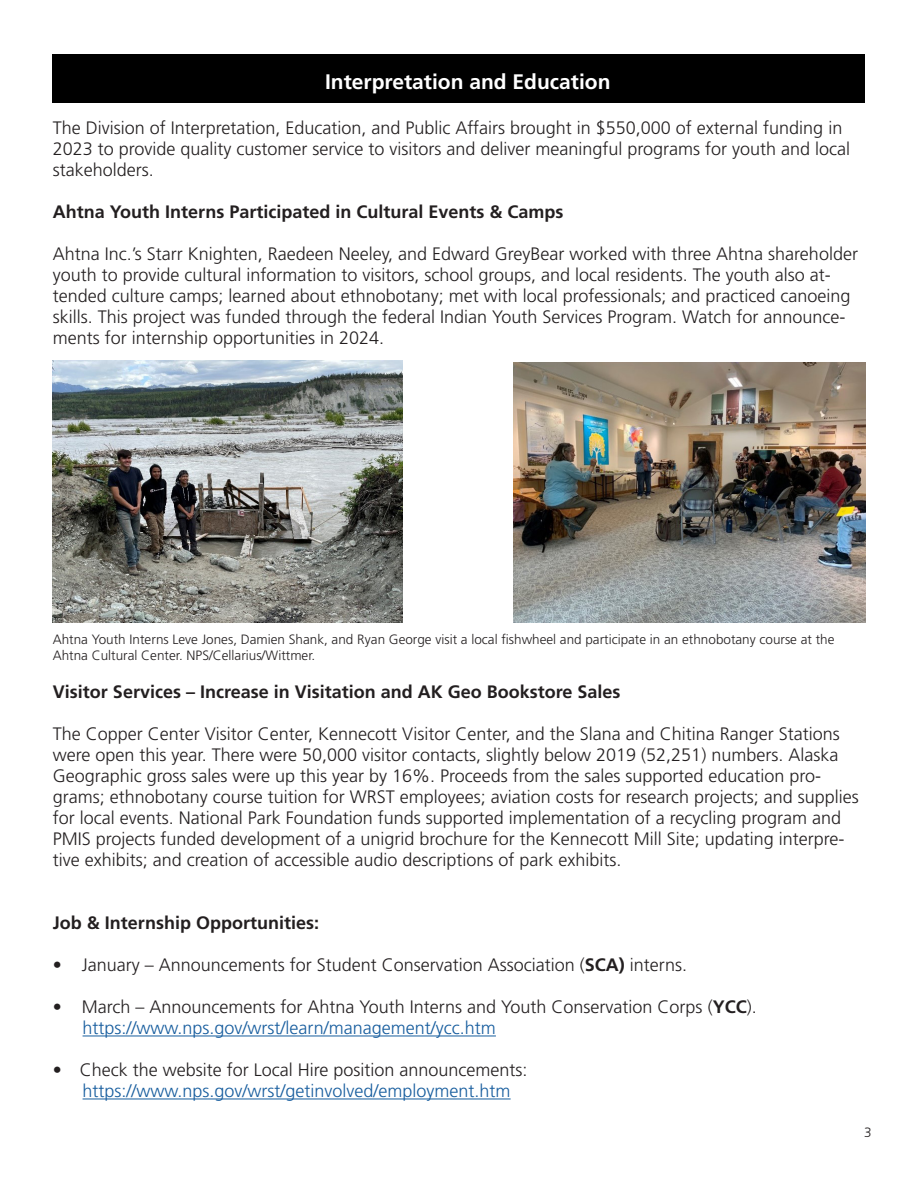
<style>
.page{position:relative;width:918px;height:1188px;background:#fff}
.page>*{position:absolute;margin:0;border:0;box-sizing:border-box;transform-origin:0 0}
.t1{font:700 21px "Frutiger LT Std";color:#fff}
.t2{font:300 18px/21px "Frutiger LT Std";color:#231f20}
.t3{font:700 18px "Frutiger LT Std";color:#231f20}
.t4{font:300 18px "Frutiger LT Std";color:#175d9e}
.t5{font:300 13.5px/16.5px "Frutiger LT Std";color:#231f20}
.s1{font-weight:700}
.s2{color:#175d9e}
</style>
<div class="page">
<hr style="left:83px;top:1036px;width:413px;height:1px;background:#175d9e">
<hr style="left:83px;top:1099px;width:428px;height:1px;background:#175d9e">
<div style="left:53px;top:54px;width:812px;height:48px;background:#000"></div>
<img style="left:53px;top:361px;width:350px;height:262px">
<img style="left:513px;top:363px;width:352px;height:260px">
<p class="t1" style="left:325px;top:69px;width:287px">Interpretation and Education</p>
<p class="t2" style="left:53px;top:117px;width:799px">The Division of Interpretation, Education, and Public Affairs brought in $550,000 of external funding in<br>2023 to provide quality customer service to visitors and deliver meaningful programs for youth and local stakeholders.</p>
<p class="t3" style="left:53px;top:201px;width:512px">Ahtna Youth Interns Participated in Cultural Events &amp; Camps</p>
<p class="t2" style="left:53px;top:243px;width:807px">Ahtna Inc.’s Starr Knighten, Raedeen Neeley, and Edward GreyBear worked with three Ahtna shareholder youth to provide cultural information to visitors, school groups, and local residents. The youth also at&shy;tended culture camps; learned about ethnobotany; met with local professionals; and practiced canoeing skills. This project was funded through the federal Indian Youth Services Program. Watch for announce&shy;ments for internship opportunities in 2024.</p>
<p class="t5" style="left:53px;top:631px;width:783px">Ahtna Youth Interns Leve Jones, Damien Shank, and Ryan George visit a local fshwheel and participate in an ethnobotany course at the<br>Ahtna Cultural Center. NPS/Cellarius/Wittmer.</p>
<p class="t3" style="left:53px;top:681px;width:569px">Visitor Services – Increase in Visitation and AK Geo Bookstore Sales</p>
<p class="t2" style="left:53px;top:724px;width:808px">The Copper Center Visitor Center, Kennecott Visitor Center, and the Slana and Chitina Ranger Stations were open this year. There were 50,000 visitor contacts, slightly below 2019 (52,251) numbers. Alaska Geographic gross sales were up this year by 16%. Proceeds from the sales supported education pro&shy;grams; ethnobotany course tuition for WRST employees; aviation costs for research projects; and supplies for local events. National Park Foundation funds supported implementation of a recycling program and PMIS projects funded development of a unigrid brochure for the Kennecott Mill Site; updating interpre&shy;tive exhibits; and creation of accessible audio descriptions of park exhibits.</p>
<p class="t3" style="left:53px;top:912px;width:268px">Job &amp; Internship Opportunities:</p>
<p class="t2" style="left:53px;top:955px;width:636px">• January – Announcements for Student Conservation Association (<span class="s1">SCA)</span> interns.</p>
<p class="t2" style="left:83px;top:997px;width:676px;text-indent:-30px">• March – Announcements for Ahtna Youth Interns and Youth Conservation Corps (<span class="s1">YCC</span>). <span class="s2">https://www.nps.gov/wrst/learn/management/ycc.htm</span></p>
<p class="t2" style="left:53px;top:1060px;width:476px">• Check the website for Local Hire position announcements:</p>
<p class="t4" style="left:83px;top:1081px;width:430px">https://www.nps.gov/wrst/getinvolved/employment.htm</p>
<p class="t5" style="left:864px;top:1124px;width:9px">3</p>
</div>
